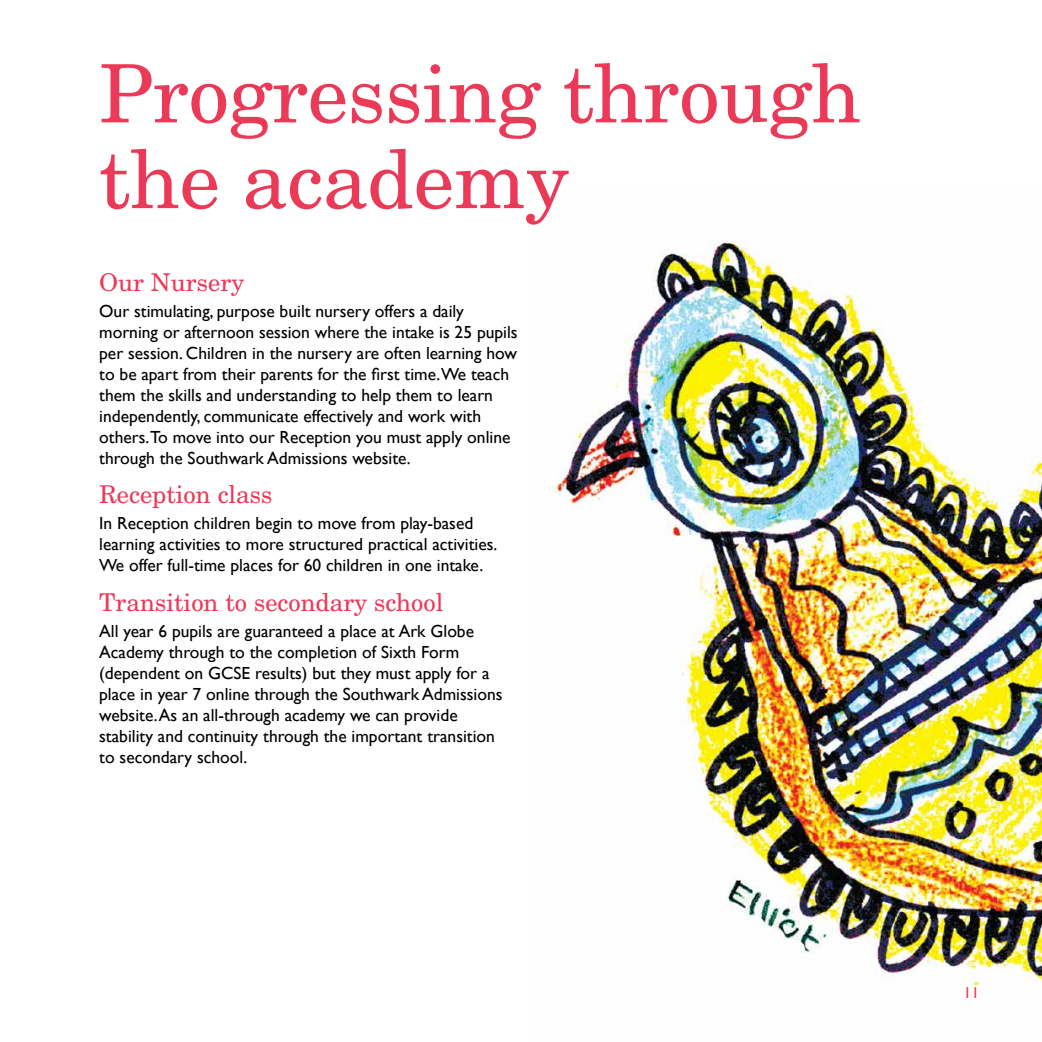
<style>
.page{position:relative;width:1042px;height:1042px;background:#fff}
.page>*{position:absolute;margin:0;border:0;box-sizing:border-box;transform-origin:0 0}
.t1{font:80.5px/85.8px "New Century Schlbk LT Std";color:#eb3958}
.t2{font:24.5px "New Century Schlbk LT Std";color:#eb3958}
.t3{font:17.5px/21px "Gill Sans";color:#000}
.t4{font:15.75px "Gill Sans";color:#eb3958}
</style>
<div class="page">
<img style="left:551px;top:239px;width:491px;height:753px">
<h1 class="t1" style="left:99px;top:51px;width:763px">Progressing through the academy</h1>
<h2 class="t2" style="left:99px;top:267px;width:147px">Our Nursery</h2>
<p class="t3" style="left:99px;top:301px;width:420px">Our stimulating, purpose built nursery offers a daily morning or afternoon session where the intake is 25 pupils per session. Children in the nursery are often learning how to be apart from their parents for the first time.We teach them the skills and understanding to help them to learn independently, communicate effectively and work with others.To move into our Reception you must apply online through the Southwark Admissions website.</p>
<h2 class="t2" style="left:99px;top:480px;width:175px">Reception class</h2>
<p class="t3" style="left:99px;top:513px;width:399px">In Reception children begin to move from play-based learning activities to more structured practical activities.<br>We offer full-time places for 60 children in one intake.</p>
<h2 class="t2" style="left:99px;top:587px;width:346px">Transition to secondary school</h2>
<p class="t3" style="left:99px;top:620px;width:405px">All year 6 pupils are guaranteed a place at Ark Globe Academy through to the completion of Sixth Form (dependent on GCSE results) but they must apply for a place in year 7 online through the Southwark Admissions website. As an all-through academy we can provide stability and continuity through the important transition to secondary school.</p>
<p class="t4" style="left:963px;top:984px;width:17px">11</p>
</div>
